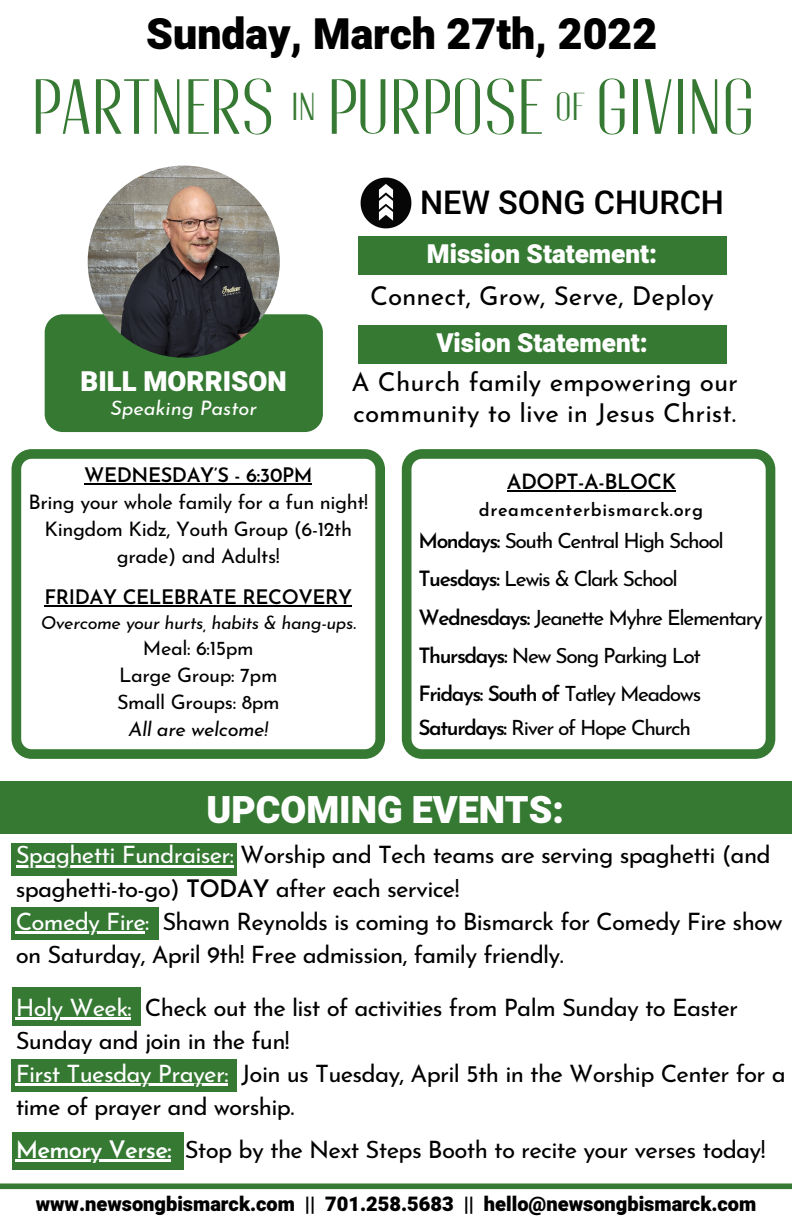
<style>
.page{position:relative;width:792px;height:1224px;background:#fff}
.page>*{position:absolute;margin:0;border:0;box-sizing:border-box;transform-origin:0 0}
.t1{font:77.5px "Modric";color:#357932}
.t2{font:900 42.7px "Heebo";color:#000}
.t3{font:38.8px "Modric";color:#357932}
.t4{font:900 37.5px "Heebo";color:#fff}
.t5{font:500 32.5px "Heebo";color:#000}
.t6{font:900 27.5px "Heebo";color:#fff}
.t7{font:26px/30.8px "Josefin Sans";color:#000}
.t8{font:900 26px "Heebo";color:#fff}
.t9{font:24px/33.3px "Josefin Sans";letter-spacing:-.03em;color:#000}
.t10{font:21px "Josefin Sans";letter-spacing:-.065em;color:#000}
.t11{font:600 21px "Josefin Sans";letter-spacing:-.065em;color:#000}
.t12{font:600 21px "Josefin Sans";letter-spacing:-.02em;color:#000}
.t13{font:20px/27px "Josefin Sans";letter-spacing:-.02em;color:#000;text-align:center}
.t14{font:900 20px "Heebo";color:#000}
.t15{font:600 20px "Josefin Sans";letter-spacing:-.02em;color:#000}
.t16{font:italic 20px "Josefin Sans";letter-spacing:-.02em;color:#000}
.t17{font:italic 20px "Josefin Sans";color:#fff}
.t18{font:italic 18px "Josefin Sans";letter-spacing:-.02em;color:#000}
.t19{font:600 18px "Josefin Sans";letter-spacing:.035em;color:#000}
.s1{font-weight:600}
.s2{font-weight:400}
.s3{color:#fff}
.s4{font-weight:600;color:#fff}
</style>
<div class="page">
<div style="left:45px;top:314px;width:278px;height:118px;background:#357932;border-radius:18px"></div>
<img style="left:88px;top:166px;width:192px;height:192px;border-radius:50%">
<svg style="left:12px;top:449px;width:373px;height:310px"></svg>
<svg style="left:402px;top:449px;width:373px;height:310px"></svg>
<div style="left:0;top:782px;width:792px;height:52px;background:#357932"></div>
<svg style="left:0;top:1183px;width:792px;height:6px;background:#458342"></svg>
<div style="left:358px;top:236px;width:368px;height:39px;background:#357932"></div>
<div style="left:358px;top:325px;width:368px;height:38px;background:#357932"></div>
<img style="left:360px;top:177px;width:52px;height:52px">
<hr style="left:507px;top:490px;width:169px;height:2px;background:#000">
<hr style="left:84px;top:484px;width:228px;height:1px;background:#000">
<hr style="left:44px;top:605px;width:308px;height:2px;background:#000">
<div style="left:12px;top:908px;width:147px;height:32px;background:#357932"></div>
<div style="left:12px;top:988px;width:129px;height:38px;background:#357932"></div>
<div style="left:12px;top:843px;width:225px;height:33px;background:#357932"></div>
<div style="left:12px;top:1132px;width:172px;height:38px;background:#357932"></div>
<div style="left:12px;top:1059px;width:225px;height:33px;background:#357932"></div>
<hr style="left:16px;top:865px;width:217px;height:2px;background:#fff">
<hr style="left:16px;top:932px;width:129px;height:2px;background:#fff">
<hr style="left:16px;top:1017px;width:115px;height:3px;background:#fff">
<hr style="left:16px;top:1084px;width:212px;height:2px;background:#fff">
<hr style="left:16px;top:1160px;width:155px;height:2px;background:#fff">
<p class="t2" style="left:146px;top:4px;width:512px">Sunday, March 27th, 2022</p>
<p class="t1" style="left:31px;top:71px;width:244px">PARTNERS</p>
<p class="t3" style="left:292px;top:89px;width:26px">IN</p>
<p class="t1" style="left:327px;top:71px;width:217px">PURPOSE</p>
<p class="t3" style="left:555px;top:89px;width:31px">OF</p>
<p class="t1" style="left:596px;top:71px;width:161px">GIVING</p>
<p class="t6" style="left:81px;top:362px;width:208px">BILL MORRISON</p>
<p class="t17" style="left:110px;top:400px;width:148px">Speaking Pastor</p>
<p class="t5" style="left:420px;top:180px;width:306px">NEW SONG CHURCH</p>
<p class="t8" style="left:427px;top:236px;width:232px">Mission Statement:</p>
<p class="t7" style="left:370px;top:283px;width:346px">Connect, Grow, Serve, Deploy</p>
<p class="t8" style="left:436px;top:324px;width:213px">Vision Statement:</p>
<p class="t7" style="left:352px;top:369px;width:388px">A Church family empowering our community to live in Jesus Christ.</p>
<p class="t15" style="left:84px;top:467px;width:230px">WEDNESDAY’S - 6:30PM</p>
<p class="t13" style="left:29px;top:491px;width:341px">Bring your whole family for a fun night!</p>
<p class="t13" style="left:45px;top:518px;width:309px">Kingdom Kidz, Youth Group (6-12th grade) and Adults!</p>
<p class="t15" style="left:44px;top:589px;width:309px">FRIDAY CELEBRATE RECOVERY</p>
<p class="t18" style="left:41px;top:616px;width:317px">Overcome your hurts, habits &amp; hang-ups.</p>
<p class="t13" style="left:143px;top:636px;width:112px">Meal: 6:15pm</p>
<p class="t13" style="left:119px;top:663px;width:160px">Large Group: 7pm</p>
<p class="t13" style="left:117px;top:690px;width:164px">Small Groups: 8pm</p>
<p class="t16" style="left:128px;top:721px;width:141px">All are welcome!</p>
<p class="t12" style="left:507px;top:473px;width:171px">ADOPT-A-BLOCK</p>
<p class="t19" style="left:479px;top:502px;width:226px">dreamcenterbismarck.org</p>
<p class="t10" style="left:418px;top:532px;width:307px"><span class="s1">Mondays:</span> South Central High School</p>
<p class="t10" style="left:418px;top:571px;width:261px"><span class="s1">Tuesdays:</span> Lewis &amp; Clark School</p>
<p class="t10" style="left:418px;top:609px;width:346px"><span class="s1">Wednesdays:</span> Jeanette Myhre Elementary</p>
<p class="t10" style="left:418px;top:647px;width:284px"><span class="s1">Thursdays:</span> New Song Parking Lot</p>
<p class="t11" style="left:418px;top:685px;width:284px">Fridays: South of <span class="s2">Tatley Meadows</span></p>
<p class="t10" style="left:418px;top:719px;width:274px"><span class="s1">Saturdays:</span> River of Hope Church</p>
<p class="t4" style="left:206px;top:783px;width:359px">UPCOMING EVENTS:</p>
<p class="t9" style="left:16px;top:841px;width:757px"><span class="s3">Spaghetti Fundraiser:</span> Worship and Tech teams are serving spaghetti (and spaghetti-to-go) <span class="s1">TODAY</span> after each service!</p>
<p class="t9" style="left:16px;top:907px;width:769px"><span class="s3">Comedy Fire:</span> Shawn Reynolds is coming to Bismarck for Comedy Fire show on Saturday, April 9th! Free admission, family friendly.</p>
<p class="t9" style="left:16px;top:993px;width:724px"><span class="s3">Holy Week:</span> Check out the list of activities from Palm Sunday to Easter<br>Sunday and join in the fun!</p>
<p class="t9" style="left:16px;top:1059px;width:772px"><span class="s3">First Tuesday Prayer:</span> Join us Tuesday, April 5th in the Worship Center for a time of prayer and worship.</p>
<p class="t9" style="left:16px;top:1135px;width:751px"><span class="s4">Memory Verse:</span> Stop by the Next Steps Booth to recite your verses today!</p>
<p class="t14" style="left:36px;top:1190px;width:722px">www.newsongbismarck.com || 701.258.5683 || hello@newsongbismarck.com</p>
</div>
